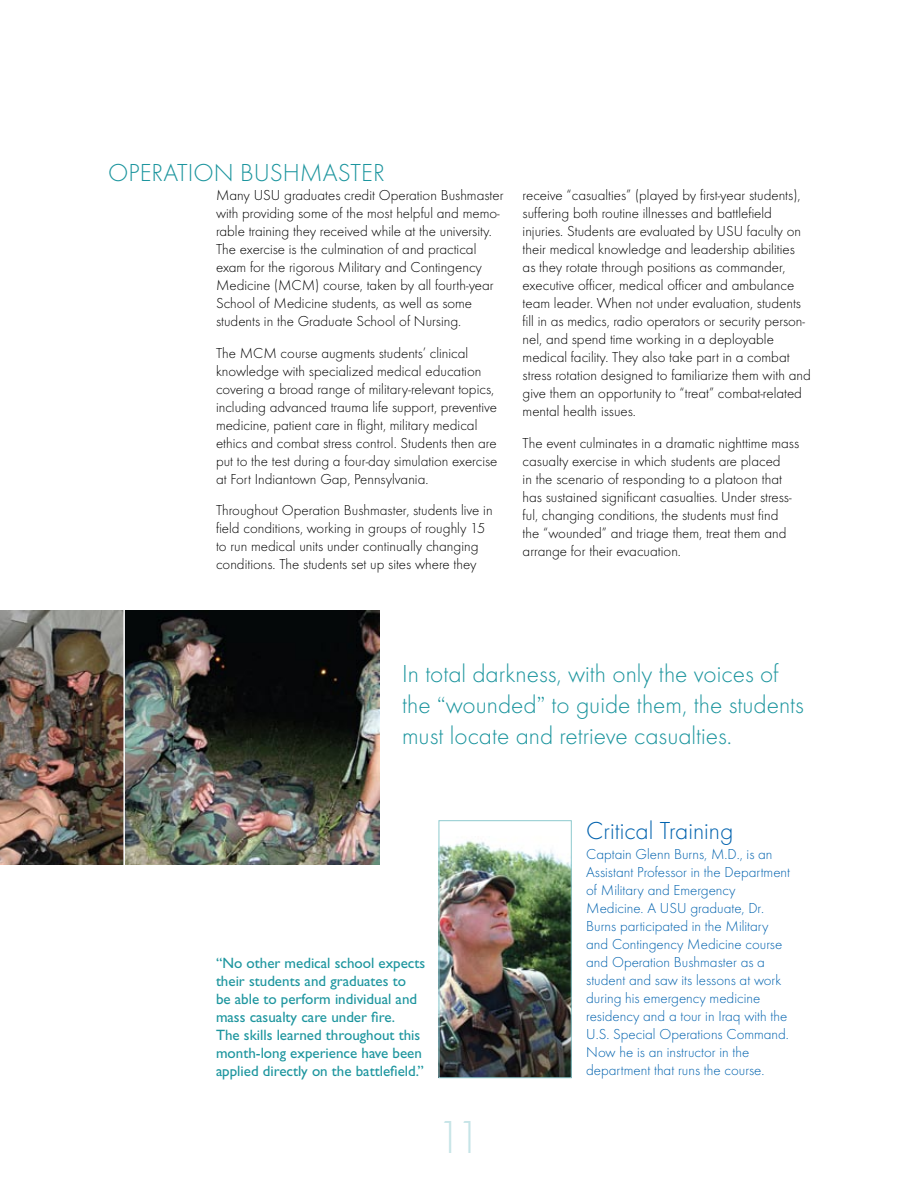
<style>
.page{position:relative;width:918px;height:1188px;background:#fff}
.page>*{position:absolute;margin:0;border:0;box-sizing:border-box;transform-origin:0 0}
.t1{font:300 48px "Futura T";color:#c6e4e7}
.t2{font:300 25.5px/30.6px "Futura T";color:#1c959e}
.t3{font:300 25.5px "Futura T";color:#0062ae}
.t4{font:300 15px/18px "Futura T";color:#000}
.t5{font:300 15px/18px "Futura T";color:#0062ae}
.t6{font:15px/18px "Gill Sans";color:#1c959e}
.s1{font-family:"Garamond IT Cby BT";font-stretch:condensed}
</style>
<div class="page">
<img style="left:441px;top:841px;width:129px;height:235px">
<div style="left:439px;top:820px;width:133px;height:258px;border:1px solid #8ecacf"></div>
<img style="left:0;top:610px;width:379px;height:254px">
<hr style="left:123px;top:609px;width:2px;height:259px;background:#fff">
<p class="t2" style="left:108px;top:157px;width:194px">Operation Bushma</p>
<p class="t2" style="left:338px;top:157px;width:49px">ster</p>
<p class="t4" style="left:216px;top:186px;width:289px">Many USU graduates credit Operation Bushmaster with providing some of the most helpful and memo&shy;rable training they received while at the university.<br>The exercise is the culmination of and practical exam for the rigorous Military and Contingency Medicine (MCM) course, taken by all fourth-year School of Medicine students, as well as some students in the Graduate School of N ursing.</p>
<p class="t4" style="left:216px;top:344px;width:283px">The MCM course augments students’ clinical knowledge with specialized medical education covering a broad range of military-relevant topics, including advanced trauma life support, preventive medicine, patient care in flight, military medical ethics and combat stress control. Students then are put to the test during a four-day simulation exercise at Fort I ndiantown Gap, Pennsylvania.</p>
<p class="t4" style="left:216px;top:501px;width:278px">Throughout Operation Bushmaster, students live in field conditions, working in groups of roughly 15 to run medical units under continually changing conditions. The students set up sites where they</p>
<p class="t4" style="left:523px;top:186px;width:290px">receive “casualties” (played by first-year students), suffering both routine illnesses and battlefield injuries. Students are evaluated by USU faculty on their medical knowledge and leadership abilities as they rotate through positions as commander, executive officer, medical officer and ambulance team leader. When not under evaluation, students fill in as medics, radio operators or security person&shy;nel, and spend time working in a deployable medical facility. They also take part in a combat stress rotation designed to familiarize them with and give them an opportunity to “treat” combat-related mental health issues.</p>
<p class="t4" style="left:523px;top:434px;width:278px">The event culminates in a dramatic nighttime mass casualty exercise in which students are placed<br>in the scenario of responding to a platoon that has sustained significant casualties. Under stress&shy;ful, changing conditions, the students must find<br>the “wounded” and triage them, treat them and arrange for their evacuation.</p>
<p class="t2" style="left:402px;top:658px;width:403px">I n total darkness, with only the voices of the <span class="s1">“</span>wounded<span class="s1">”</span> to guide them, the students must locate and retrieve casualties.</p>
<p class="t6" style="left:216px;top:954px;width:211px">“No other medical school expects their students and graduates to<br>be able to perform individual and mass casualty care under fire.<br>The skills learned throughout this month-long experience have been applied directly on the battlefield.”</p>
<p class="t1" style="left:436px;top:1109px;width:47px">11</p>
<p class="t3" style="left:586px;top:816px;width:149px">Critical Training</p>
<p class="t5" style="left:586px;top:845px;width:205px">Captain Glenn Burns, M.D., is an<br>Assistant Professor in the Department of Military and Emergency<br>Medicine. A USU graduate, Dr.<br>Burns participated in the Military and Contingency Medicine course and Operation Bushmaster as a student and saw its lessons at work during his emergency medicine residency and a tour in I raq with the<br>U.S. Special Operations Command.<br>Now he is an instructor in the department that runs the course.</p>
</div>
